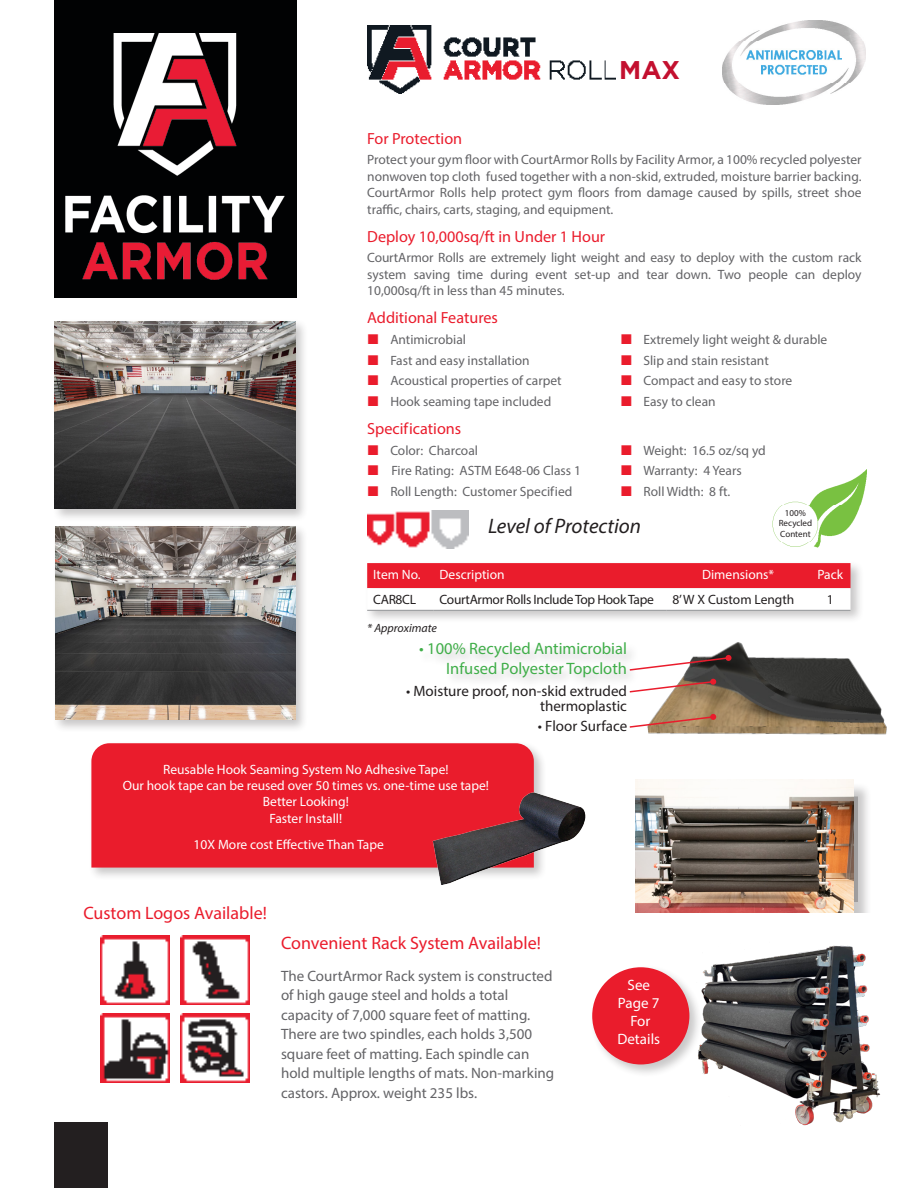
<style>
.page{position:relative;width:918px;height:1188px;background:#fff}
.page>*{position:absolute;margin:0;border:0;box-sizing:border-box;transform-origin:0 0}
.t1{font:700 25.5px "Gotham";color:#c3102f}
.t2{font:italic 21px "Myriad Pro";color:#231f20}
.t3{font:18px "Myriad Pro";color:#ea1c2c}
.t4{font:16.5px "Myriad Pro";color:#40ae49}
.t5{font:16.2px "Myriad Pro";color:#ea1c2c}
.t6{font:15px/19.5px "Myriad Pro";color:#636366}
.t7{font:15px "Myriad Pro";color:#231f20}
.t8{font:15px "Myriad Pro";color:#fff}
.t9{font:13.5px/16.5px "Myriad Pro";color:#636366;text-align:justify}
.t10{font:13.5px "Myriad Pro";color:#fff}
.t11{font:13.5px "Myriad Pro";letter-spacing:-.025em;color:#231f20}
.t12{font:13.5px "Myriad Pro";color:#231f20}
.t13{font:italic 12px "Myriad Pro";color:#231f20}
.t14{font:9px "Myriad Pro";color:#231f20}
</style>
<div class="page">
<div style="left:88px;top:741px;width:459px;height:140px;background:#231f20;opacity:.25"></div>
<div style="left:91px;top:743px;width:443px;height:125px;background:#ea1c2c"></div>
<div style="left:52px;top:318px;width:257px;height:204px;background:#231f20;opacity:.25"></div>
<img style="left:55px;top:321px;width:240px;height:188px">
<div style="left:52px;top:523px;width:257px;height:210px;background:#231f20;opacity:.25"></div>
<img style="left:55px;top:526px;width:240px;height:194px">
<img style="left:181px;top:1014px;width:69px;height:69px">
<img style="left:101px;top:935px;width:69px;height:69px">
<img style="left:181px;top:935px;width:69px;height:69px">
<img style="left:101px;top:1014px;width:69px;height:69px">
<div style="left:54px;top:1123px;width:54px;height:65px;background:#231f20"></div>
<img style="left:431px;top:792px;width:155px;height:93px">
<img style="left:703px;top:945px;width:177px;height:181px">
<div style="left:589px;top:964px;width:114px;height:114px;background:#231f20;opacity:.25"></div>
<div style="left:592px;top:967px;width:97px;height:97px;background:#ea1c2c;border-radius:50%"></div>
<div style="left:364px;top:560px;width:500px;height:130px;background:#231f20;opacity:.25"></div>
<svg style="left:367px;top:563px;width:483px;height:47px"></svg>
<hr style="left:367px;top:610px;width:67px;height:1px;background:#939598">
<hr style="left:434px;top:610px;width:232px;height:1px;background:#939598">
<hr style="left:666px;top:610px;width:144px;height:1px;background:#939598">
<hr style="left:810px;top:610px;width:40px;height:1px;background:#939598">
<img style="left:367px;top:511px;width:102px;height:37px">
<img style="left:598px;top:613px;width:289px;height:169px">
<svg style="left:628px;top:655px;width:104px;height:17px"></svg>
<svg style="left:628px;top:679px;width:88px;height:14px"></svg>
<svg style="left:628px;top:714px;width:88px;height:15px"></svg>
<div style="left:54px;top:0;width:243px;height:297px;background:#010203"></div>
<img style="left:66px;top:33px;width:218px;height:246px">
<img style="left:367px;top:26px;width:248px;height:68px">
<img style="left:722px;top:20px;width:143px;height:84px">
<img style="left:772px;top:470px;width:94px;height:78px">
<div style="left:637px;top:782px;width:235px;height:131px;background:#231f20;opacity:.25"></div>
<img style="left:635px;top:780px;width:218px;height:133px">
<p class="t1" style="left:619px;top:56px;width:62px">MAX</p>
<p class="t5" style="left:367px;top:128px;width:97px">For Protection</p>
<p class="t9" style="left:367px;top:151px;width:496px">Protect your gym floor with CourtArmor Rolls by Facility Armor, a 100% recycled polyester nonwoven top cloth fused together with a non-skid, extruded, moisture barrier backing.<br>CourtArmor Rolls help protect gym floors from damage caused by spills, street shoe traffic, chairs, carts, staging, and equipment.</p>
<p class="t5" style="left:367px;top:226px;width:240px">Deploy 10,000sq/ft in Under 1 Hour</p>
<p class="t9" style="left:367px;top:249px;width:496px">CourtArmor Rolls are extremely light weight and easy to deploy with the custom rack system saving time during event set-up and tear down. Two people can deploy 10,000sq/ft in less than 45 minutes.</p>
<p class="t5" style="left:367px;top:308px;width:132px">Additional Features</p>
<p class="t9" style="left:390px;top:331px;width:77px">Antimicrobial</p>
<p class="t9" style="left:643px;top:331px;width:185px">Extremely light weight &amp; durable</p>
<p class="t9" style="left:390px;top:352px;width:141px">Fast and easy installation</p>
<p class="t9" style="left:643px;top:352px;width:127px">Slip and stain resistant</p>
<p class="t9" style="left:390px;top:372px;width:173px">Acoustical properties of carpet</p>
<p class="t9" style="left:643px;top:372px;width:150px">Compact and easy to store</p>
<p class="t9" style="left:390px;top:393px;width:162px">Hook seaming tape included</p>
<p class="t9" style="left:643px;top:393px;width:74px">Easy to clean</p>
<p class="t5" style="left:367px;top:418px;width:96px">Specif ications</p>
<p class="t9" style="left:390px;top:442px;width:89px">Color: Charcoal</p>
<p class="t9" style="left:643px;top:442px;width:124px">Weight: 16.5 oz/sq yd</p>
<p class="t9" style="left:391px;top:462px;width:191px">Fire Rating: ASTM E648-06 Class 1</p>
<p class="t9" style="left:643px;top:462px;width:100px">Warranty: 4 Years</p>
<p class="t9" style="left:390px;top:483px;width:184px">Roll Length: Customer Specif ied</p>
<p class="t9" style="left:643px;top:483px;width:88px">Roll Width: 8 ft.</p>
<p class="t2" style="left:488px;top:513px;width:155px">Level of Protection</p>
<p class="t14" style="left:785px;top:507px;width:22px">100%</p>
<p class="t14" style="left:779px;top:517px;width:35px">Recycled</p>
<p class="t14" style="left:780px;top:528px;width:32px">Content</p>
<p class="t10" style="left:373px;top:566px;width:49px">Item No.</p>
<p class="t10" style="left:440px;top:566px;width:67px">Description</p>
<p class="t10" style="left:702px;top:566px;width:74px">Dimensions*</p>
<p class="t10" style="left:817px;top:566px;width:27px">Pack</p>
<p class="t11" style="left:373px;top:591px;width:44px">CAR8CL</p>
<p class="t11" style="left:440px;top:591px;width:216px">CourtArmor Rolls Include Top Hook Tape</p>
<p class="t12" style="left:672px;top:591px;width:124px">8’ W X Custom Length</p>
<p class="t11" style="left:827px;top:591px;width:8px">1</p>
<p class="t4" style="left:419px;top:639px;width:209px">• 100% Recycled Antimicrobial</p>
<p class="t4" style="left:446px;top:659px;width:182px">Infused Polyester Topcloth</p>
<p class="t13" style="left:367px;top:621px;width:71px">* Approximate</p>
<p class="t7" style="left:406px;top:681px;width:222px">• Moisture proof, non-skid extruded</p>
<p class="t7" style="left:540px;top:697px;width:88px">thermoplastic</p>
<p class="t7" style="left:538px;top:717px;width:91px">• Floor Surface</p>
<p class="t10" style="left:163px;top:761px;width:287px">Reusable Hook Seaming System No Adhesive Tape!</p>
<p class="t10" style="left:123px;top:777px;width:368px">Our hook tape can be reused over 50 times vs. one-time use tape!</p>
<p class="t10" style="left:263px;top:793px;width:87px">Better Looking!</p>
<p class="t10" style="left:269px;top:810px;width:74px">Faster Install!</p>
<p class="t10" style="left:194px;top:836px;width:192px">10X More cost Effective Than Tape</p>
<p class="t3" style="left:83px;top:902px;width:185px">Custom Logos Available!</p>
<p class="t3" style="left:281px;top:931px;width:261px">Convenient Rack System Available!</p>
<p class="t6" style="left:281px;top:966px;width:275px">The CourtArmor Rack system is constructed of high gauge steel and holds a total capacity of 7,000 square feet of matting.<br>There are two spindles, each holds 3,500 square feet of matting. Each spindle can hold multiple lengths of mats. Non-marking castors. Approx. weight 235 lbs.</p>
<p class="t8" style="left:628px;top:975px;width:24px">See</p>
<p class="t8" style="left:618px;top:993px;width:43px">Page 7</p>
<p class="t8" style="left:630px;top:1011px;width:21px">For</p>
<p class="t8" style="left:617px;top:1029px;width:44px">Details</p>
</div>
